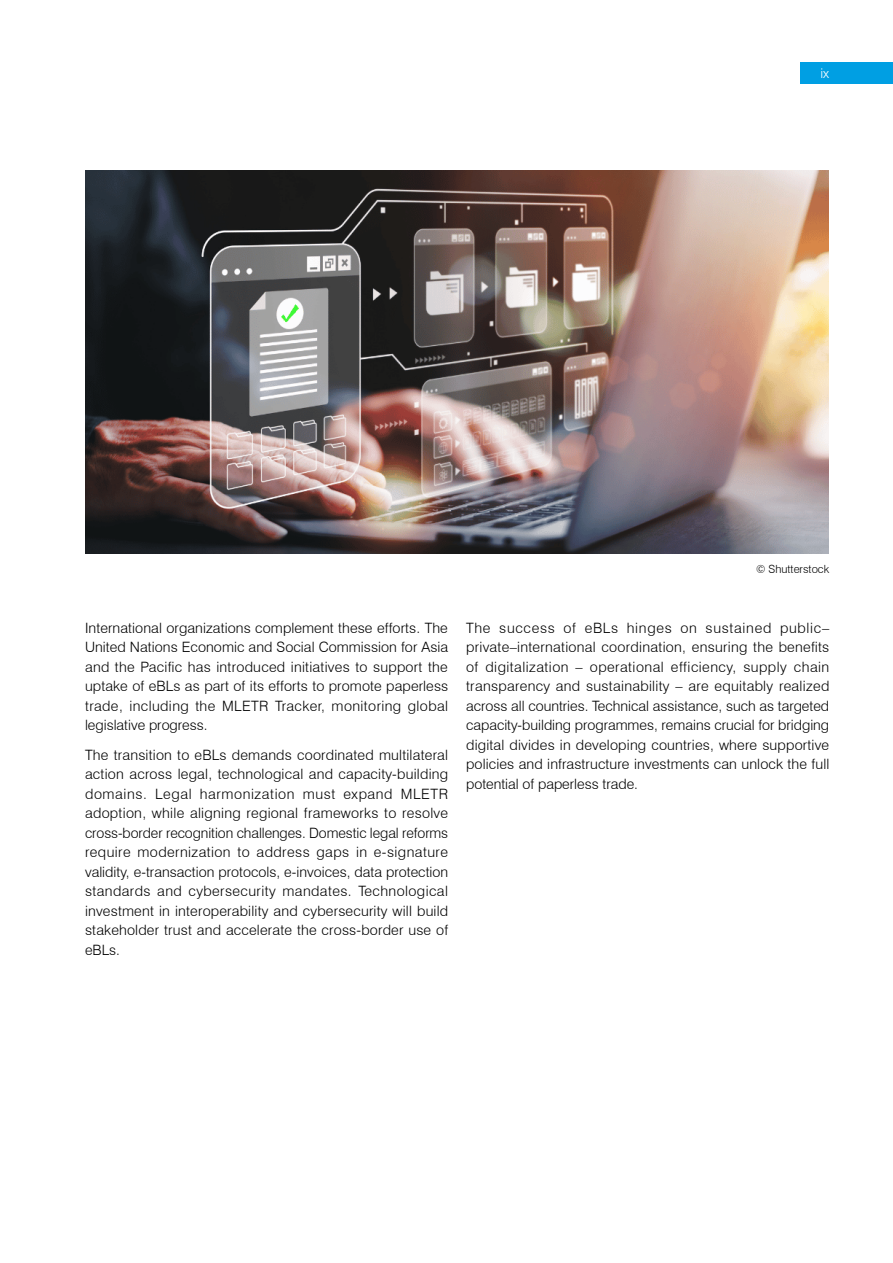
<style>
.page{position:relative;width:893px;height:1263px;background:#fff}
.page>*{position:absolute;margin:0;border:0;box-sizing:border-box;transform-origin:0 0}
.t1{font:300 14.25px/19.5px "Swiss 721 BT";letter-spacing:.005em;color:#000;text-align:justify}
.t2{font:300 13.5px "Swiss 721 BT";color:#fff}
.t3{font:300 11.25px "Swiss 721 BT";color:#000}
</style>
<div class="page">
<div style="left:800px;top:63px;width:93px;height:21px;background:#009fe3"></div>
<img style="left:85px;top:170px;width:743px;height:384px">
<p class="t2" style="left:820px;top:65px;width:10px">ix</p>
<p class="t3" style="left:756px;top:562px;width:74px">© Shutterstock</p>
<p class="t1" style="left:85px;top:618px;width:365px">International organizations complement these efforts. The United Nations Economic and Social Commission for Asia and the Pacific has introduced initiatives to support the uptake of eBLs as part of its efforts to promote paperless trade, including the MLETR Tracker, monitoring global legislative progress.</p>
<p class="t1" style="left:85px;top:745px;width:365px">The transition to eBLs demands coordinated multilateral action across legal, technological and capacity-building domains. Legal harmonization must expand MLETR adoption, while aligning regional frameworks to resolve cross-border recognition challenges. Domestic legal reforms require modernization to address gaps in e-signature validity, e-transaction protocols, e-invoices, data protection standards and cybersecurity mandates. Technological investment in interoperability and cybersecurity will build stakeholder trust and accelerate the cross-border use of eBLs.</p>
<p class="t1" style="left:466px;top:618px;width:365px">The success of eBLs hinges on sustained public– private–international coordination, ensuring the benefits of digitalization – operational efficiency, supply chain transparency and sustainability – are equitably realized across all countries. Technical assistance, such as targeted capacity-building programmes, remains crucial for bridging digital divides in developing countries, where supportive policies and infrastructure investments can unlock the full potential of paperless trade.</p>
</div>
